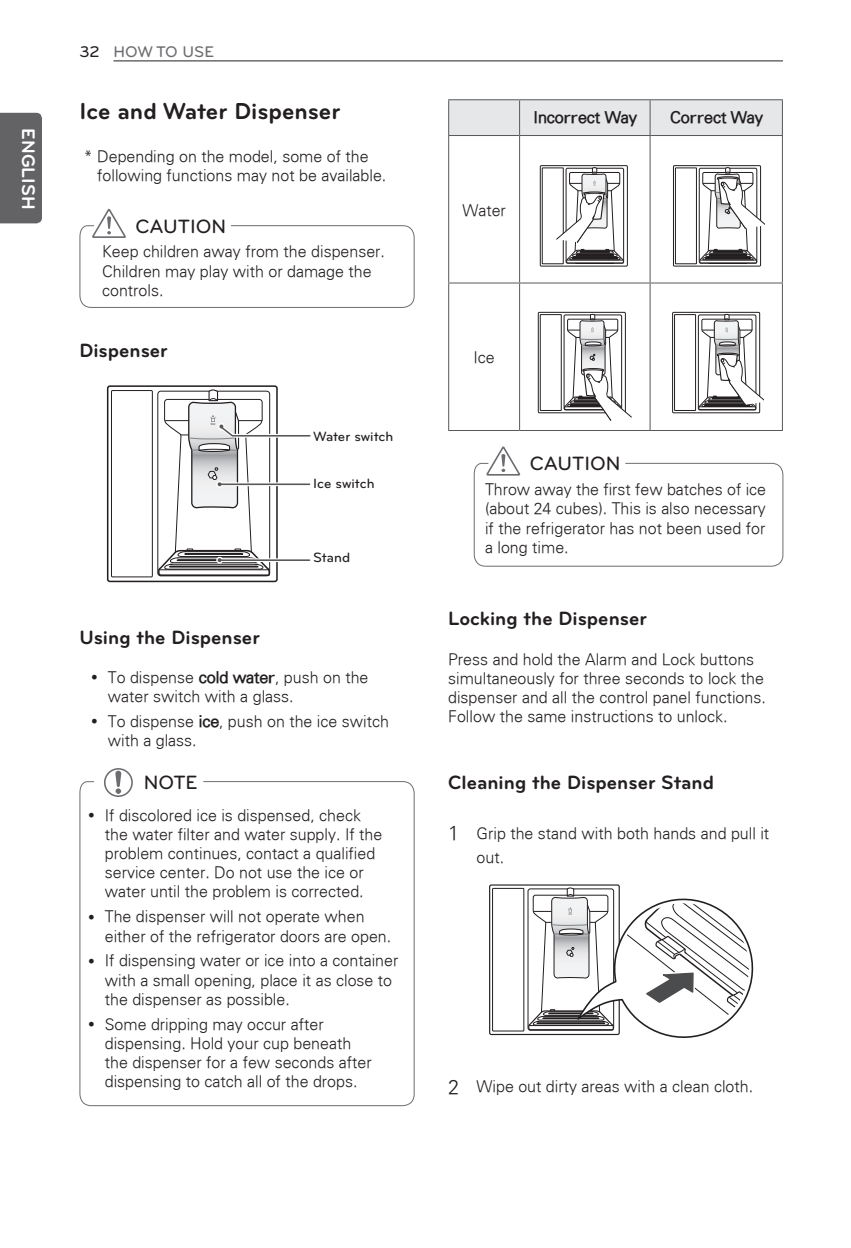
<style>
.page{position:relative;width:851px;height:1248px;background:#fff}
.page>*{position:absolute;margin:0;border:0;box-sizing:border-box;transform-origin:0 0}
.t1{font:700 24px "Bryant LG";color:#231f20}
.t2{font:700 20px "Bryant LG";color:#231f20}
.t3{font:500 20px "Bryant LG";color:#231f20}
.t4{font:700 19px "Bryant LG";color:#fff}
.t5{font:300 16px/19.2px "Univers";color:#231f20}
.t6{font:300 16px "Univers";color:#231f20}
.t7{font:500 16px "Bryant LG";color:#6c6d70}
.t8{font:500 14px "Bryant LG";color:#231f20}
.s1{color:#231f20}
.s2{font-style:inherit}
.s3{font-size:20px}
</style>
<div class="page">
<hr style="left:113px;top:61px;width:669px;height:1px;background:#231f20">
<div style="left:0;top:113px;width:42px;height:110px;background:#636366"></div>
<svg style="left:79px;top:209px;width:336px;height:99px"></svg>
<div style="left:107px;top:385px;width:171px;height:197px;border:2px solid #231f20;border-radius:2px"></div>
<div style="left:111px;top:390px;width:42px;height:187px;border:1px solid #231f20"></div>
<svg style="left:271px;top:482px;width:38px;height:4px"></svg>
<hr style="left:220px;top:483px;width:89px;height:2px;background:#57585a">
<hr style="left:220px;top:558px;width:89px;height:4px;background:#fff">
<hr style="left:220px;top:559px;width:89px;height:2px;background:#57585a">
<svg style="left:157px;top:389px;width:114px;height:187px"></svg>
<hr style="left:234px;top:434px;width:76px;height:3px;background:#fff">
<hr style="left:232px;top:435px;width:78px;height:1px;background:#57585a">
<svg style="left:105px;top:768px;width:27px;height:28px"></svg>
<div style="left:104px;top:768px;width:29px;height:28px;border:2px solid #6c6d70;border-radius:50%"></div>
<svg style="left:115px;top:770px;width:6px;height:10px"></svg>
<svg style="left:79px;top:780px;width:336px;height:326px"></svg>
<div style="left:449px;top:100px;width:332px;height:35px;background:#e6e7e9"></div>
<hr style="left:448px;top:99px;width:71px;height:1px;background:#57585a">
<hr style="left:448px;top:100px;width:1px;height:35px;background:#57585a">
<hr style="left:519px;top:99px;width:131px;height:1px;background:#57585a">
<hr style="left:519px;top:100px;width:1px;height:35px;background:#57585a">
<hr style="left:650px;top:99px;width:132px;height:1px;background:#57585a">
<hr style="left:649px;top:100px;width:1px;height:35px;background:#57585a">
<hr style="left:781px;top:100px;width:1px;height:35px;background:#57585a">
<hr style="left:448px;top:135px;width:71px;height:1px;background:#57585a">
<hr style="left:448px;top:136px;width:1px;height:146px;background:#57585a">
<hr style="left:519px;top:135px;width:131px;height:1px;background:#57585a">
<hr style="left:519px;top:136px;width:1px;height:146px;background:#57585a">
<hr style="left:650px;top:135px;width:132px;height:1px;background:#57585a">
<hr style="left:649px;top:136px;width:1px;height:146px;background:#57585a">
<hr style="left:781px;top:136px;width:1px;height:146px;background:#57585a">
<hr style="left:448px;top:282px;width:71px;height:1px;background:#57585a">
<hr style="left:448px;top:283px;width:1px;height:147px;background:#57585a">
<hr style="left:519px;top:282px;width:131px;height:1px;background:#57585a">
<hr style="left:519px;top:283px;width:1px;height:147px;background:#57585a">
<hr style="left:650px;top:282px;width:132px;height:1px;background:#57585a">
<hr style="left:649px;top:283px;width:1px;height:147px;background:#57585a">
<hr style="left:781px;top:283px;width:1px;height:147px;background:#57585a">
<hr style="left:448px;top:430px;width:71px;height:1px;background:#57585a">
<hr style="left:519px;top:430px;width:131px;height:1px;background:#57585a">
<hr style="left:650px;top:430px;width:132px;height:1px;background:#57585a">
<div style="left:540px;top:165px;width:87px;height:101px;border:1px solid #231f20"></div>
<div style="left:542px;top:168px;width:21px;height:96px;border:1px solid #231f20"></div>
<svg style="left:555px;top:166px;width:69px;height:98px"></svg>
<div style="left:673px;top:165px;width:87px;height:101px;border:1px solid #231f20"></div>
<div style="left:675px;top:168px;width:21px;height:96px;border:1px solid #231f20"></div>
<svg style="left:698px;top:166px;width:66px;height:98px"></svg>
<div style="left:538px;top:312px;width:87px;height:101px;border:1px solid #231f20"></div>
<div style="left:540px;top:314px;width:21px;height:96px;border:1px solid #231f20"></div>
<svg style="left:563px;top:313px;width:68px;height:108px"></svg>
<div style="left:672px;top:312px;width:88px;height:101px;border:1px solid #231f20"></div>
<div style="left:674px;top:314px;width:21px;height:96px;border:1px solid #231f20"></div>
<svg style="left:697px;top:313px;width:66px;height:97px"></svg>
<svg style="left:473px;top:446px;width:310px;height:121px"></svg>
<div style="left:489px;top:884px;width:130px;height:150px;border:1px solid #231f20;border-radius:2px"></div>
<div style="left:492px;top:888px;width:32px;height:143px;border:1px solid #231f20"></div>
<svg style="left:527px;top:886px;width:227px;height:152px"></svg>
<svg style="left:89px;top:812px;width:5px;height:5px"></svg>
<svg style="left:89px;top:914px;width:5px;height:5px"></svg>
<svg style="left:89px;top:958px;width:5px;height:5px"></svg>
<svg style="left:89px;top:1021px;width:5px;height:5px"></svg>
<p class="t4" style="left:40px;top:128px;width:82px;rotate:90deg">ENGLISH</p>
<p class="t7" style="left:79px;top:42px;width:136px"><span class="s1">32</span> HOW TO USE</p>
<h1 class="t1" style="left:79px;top:96px;width:262px">Ice and Water Dispenser</h1>
<p class="t5" style="left:97px;top:146px;width:290px;text-indent:-13px">* Depending on the model, some of the following functions may not be available.</p>
<p class="t3" style="left:135px;top:214px;width:28px">Caution</p>
<p class="t5" style="left:102px;top:242px;width:284px">Keep children away from the dispenser.<br>Children may play with or damage the controls.</p>
<p class="t2" style="left:79px;top:338px;width:90px">Dispenser</p>
<p class="t8" style="left:313px;top:427px;width:82px">Water switch</p>
<p class="t8" style="left:313px;top:474px;width:63px">Ice switch</p>
<p class="t8" style="left:313px;top:548px;width:38px">Stand</p>
<p class="t2" style="left:79px;top:624px;width:182px">Using the Dispenser</p>
<p class="t5" style="left:108px;top:667px;width:262px">To dispense <span class="s2">cold water</span>, push on the water switch with a glass.</p>
<p class="t5" style="left:108px;top:711px;width:283px">To dispense <span class="s2">ice</span>, push on the ice switch with a glass.</p>
<p class="t3" style="left:144px;top:770px;width:29px">Note</p>
<p class="t5" style="left:105px;top:804px;width:279px">If discolored ice is dispensed, check the water filter and water supply. If the problem continues, contact a qualified service center. Do not use the ice or water until the problem is corrected.</p>
<p class="t5" style="left:105px;top:906px;width:288px">The dispenser will not operate when either of the refrigerator doors are open.</p>
<p class="t5" style="left:105px;top:950px;width:295px">If dispensing water or ice into a container with a small opening, place it as close to the dispenser as possible.</p>
<p class="t5" style="left:105px;top:1013px;width:268px">Some dripping may occur after dispensing. Hold your cup beneath the dispenser for a few seconds after dispensing to catch all of the drops.</p>
<p class="t6" style="left:533px;top:107px;width:105px">Incorrect Way</p>
<p class="t6" style="left:670px;top:107px;width:94px">Correct Way</p>
<p class="t5" style="left:462px;top:200px;width:45px">Water</p>
<p class="t5" style="left:473px;top:347px;width:23px">Ice</p>
<p class="t3" style="left:529px;top:451px;width:28px">Caution</p>
<p class="t5" style="left:485px;top:479px;width:282px;text-align:justify">Throw away the first few batches of ice (about 24 cubes). This is also necessary if the refrigerator has not been used for a long time.</p>
<p class="t2" style="left:448px;top:606px;width:200px">Locking the Dispenser</p>
<p class="t5" style="left:448px;top:649px;width:319px">Press and hold the Alarm and Lock buttons simultaneously for three seconds to lock the dispenser and all the control panel functions.<br>Follow the same instructions to unlock.</p>
<p class="t2" style="left:448px;top:769px;width:267px">Cleaning the Dispenser Stand</p>
<p class="t5" style="left:476px;top:820px;width:294px;line-height:24px;text-indent:-28px"><span class="s3">1</span> Grip the stand with both hands and pull it out.</p>
<p class="t5" style="left:448px;top:1076px;width:306px"><span class="s3">2</span> Wipe out dirty areas with a clean cloth.</p>
</div>
